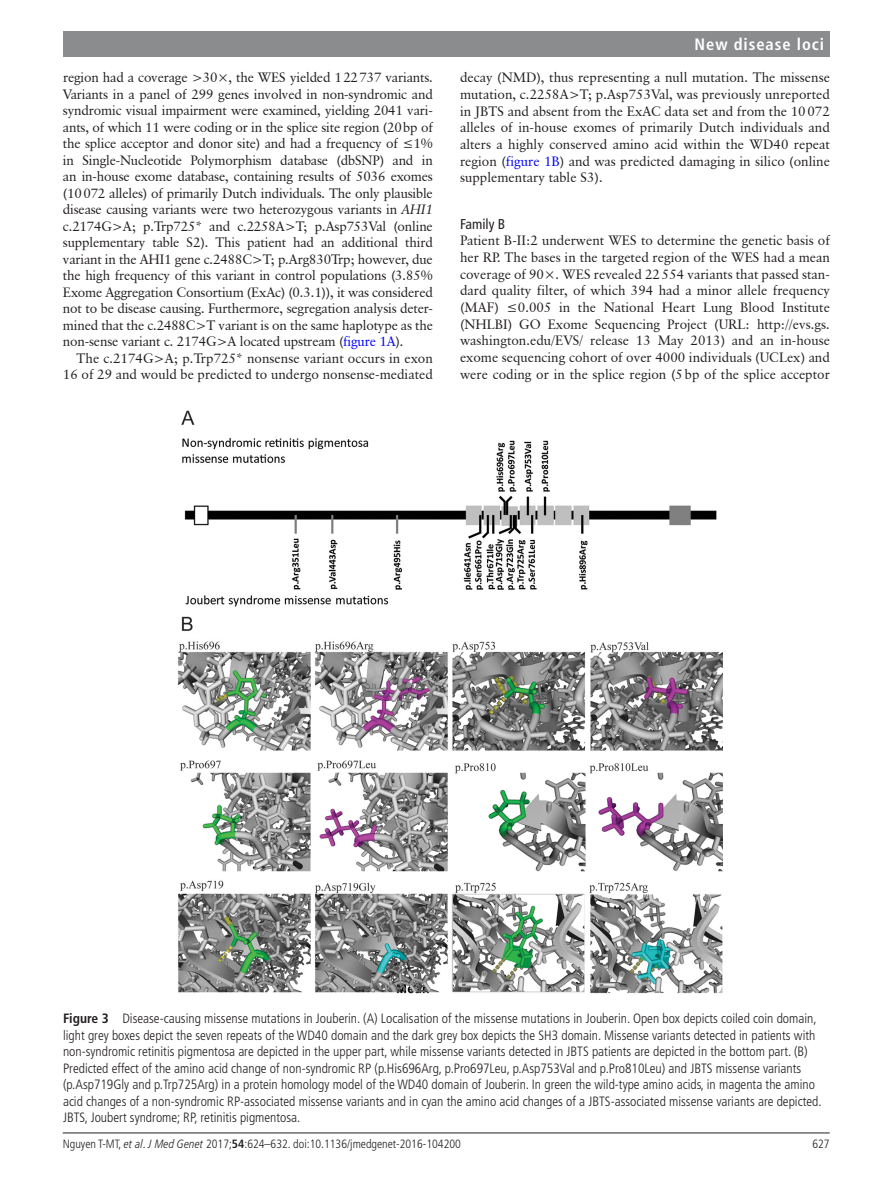
<style>
.page{position:relative;width:893px;height:1191px;background:#fff}
.page>*{position:absolute;margin:0;border:0;box-sizing:border-box;transform-origin:0 0}
.t1{font:700 condensed 16.5px "Frutiger LT Pro";letter-spacing:.055em;color:#fff}
.t2{font:condensed 14.25px "Frutiger LT Pro";color:#231f20}
.t3{font:13.5px/16.5px "Classical Garamond BT";color:#231f20;text-align:justify}
.t4{font:300 condensed 13.5px/16.5px "Frutiger LT Pro";color:#231f20}
.t5{font:300 condensed 12px "Frutiger LT Pro";color:#231f20}
.s1{font-style:italic}
.s2{color:#00f}
.s3{font-weight:700}
</style>
<div class="page">
<hr style="left:63px;top:1132px;width:767px;height:1px;background:#231f20">
<div style="left:63px;top:31px;width:767px;height:25px;background:#8a8c8e"></div>
<img style="left:178px;top:410px;width:545px;height:584px">
<p class="t3" style="left:63px;top:69px;width:371px">region had a coverage &gt;30×, the WES yielded 122737 variants.<br>Variants in a panel of 299 genes involved in non-syndromic and syndromic visual impairment were examined, yielding 2041 vari&shy;ants, of which 11 were coding or in the splice site region (20bp of the splice acceptor and donor site) and had a frequency of ≤1% in Single-Nucleotide Polymorphism database (dbSNP) and in an in-house exome database, containing results of 5036 exomes (10072 alleles) of primarily Dutch individuals. The only plausible disease causing variants were two heterozygous variants in <span class="s1">AHI1 </span>c.2174G&gt;A; p.Trp725* and c.2258A&gt;T; p.Asp753Val (online supplementary table S2). This patient had an additional third variant in the AHI1 gene c.2488C&gt;T; p.Arg830Trp; however, due the high frequency of this variant in control populations (3.85% Exome Aggregation Consortium (ExAc) (0.3.1)), it was considered not to be disease causing. Furthermore, segregation analysis deter&shy;mined that the c.2488C&gt;T variant is on the same haplotype as the non-sense variant c. 2174G&gt;A located upstream (<span class="s2">figure 1A</span>).</p>
<p class="t3" style="left:63px;top:350px;width:371px;text-align:right">The c.2174G&gt;A; p.Trp725* nonsense variant occurs in exon<br>16 of 29 and would be predicted to undergo nonsense-mediated</p>
<p class="t1" style="left:695px;top:34px;width:131px">New disease loci</p>
<p class="t3" style="left:460px;top:69px;width:371px">decay (NMD), thus representing a null mutation. The missense mutation, c.2258A&gt;T; p.Asp753Val, was previously unreported in JBTS and absent from the ExAC data set and from the 10072 alleles of in-house exomes of primarily Dutch individuals and alters a highly conserved amino acid within the WD40 repeat region (<span class="s2">figure 1B</span>) and was predicted damaging in silico (online supplementary table S3).</p>
<p class="t2" style="left:460px;top:215px;width:47px">Family B</p>
<p class="t3" style="left:460px;top:232px;width:371px">Patient B-II:2 underwent WES to determine the genetic basis of her RP. The bases in the targeted region of the WES had a mean coverage of 90×. WES revealed 22554 variants that passed stan&shy;dard quality filter, of which 394 had a minor allele frequency (MAF) ≤0.005 in the National Heart Lung Blood Institute (NHLBI) GO Exome Sequencing Project (URL: http://evs.gs. washington.edu/EVS/ release 13 May 2013) and an in-house exome sequencing cohort of over 4000 individuals (UCLex) and were coding or in the splice region (5bp of the splice acceptor</p>
<p class="t4" style="left:63px;top:1010px;width:760px"><span class="s3">Figure 3</span> Disease-causing missense mutations in Jouberin. (A) Localisation of the missense mutations in Jouberin. Open box depicts coiled coin domain, light grey boxes depict the seven repeats of the WD40 domain and the dark grey box depicts the SH3 domain. Missense variants detected in patients with non-syndromic retinitis pigmentosa are depicted in the upper part, while missense variants detected in JBTS patients are depicted in the bottom part. (B)<br>Predicted effect of the amino acid change of non-syndromic RP (p.His696Arg, p.Pro697Leu, p.Asp753Val and p.Pro810Leu) and JBTS missense variants (p.Asp719Gly and p.Trp725Arg) in a protein homology model of the WD40 domain of Jouberin. I n green the wild-type amino acids, in magenta the amino acid changes of a non-syndromic RP-associated missense variants and in cyan the amino acid changes of a JBTS-associated missense variants are depicted.<br>JBTS, Joubert syndrome; RP, retinitis pigmentosa.</p>
<p class="t5" style="left:63px;top:1136px;width:400px">Nguyen T-MT, <span class="s1">et al</span>. <span class="s1">J Med Genet</span> 2017;<span class="s3">54</span>:624–632. doi:10.1136/jmedgenet-2016-104200</p>
<p class="t5" style="left:812px;top:1136px;width:19px">627</p>
</div>
